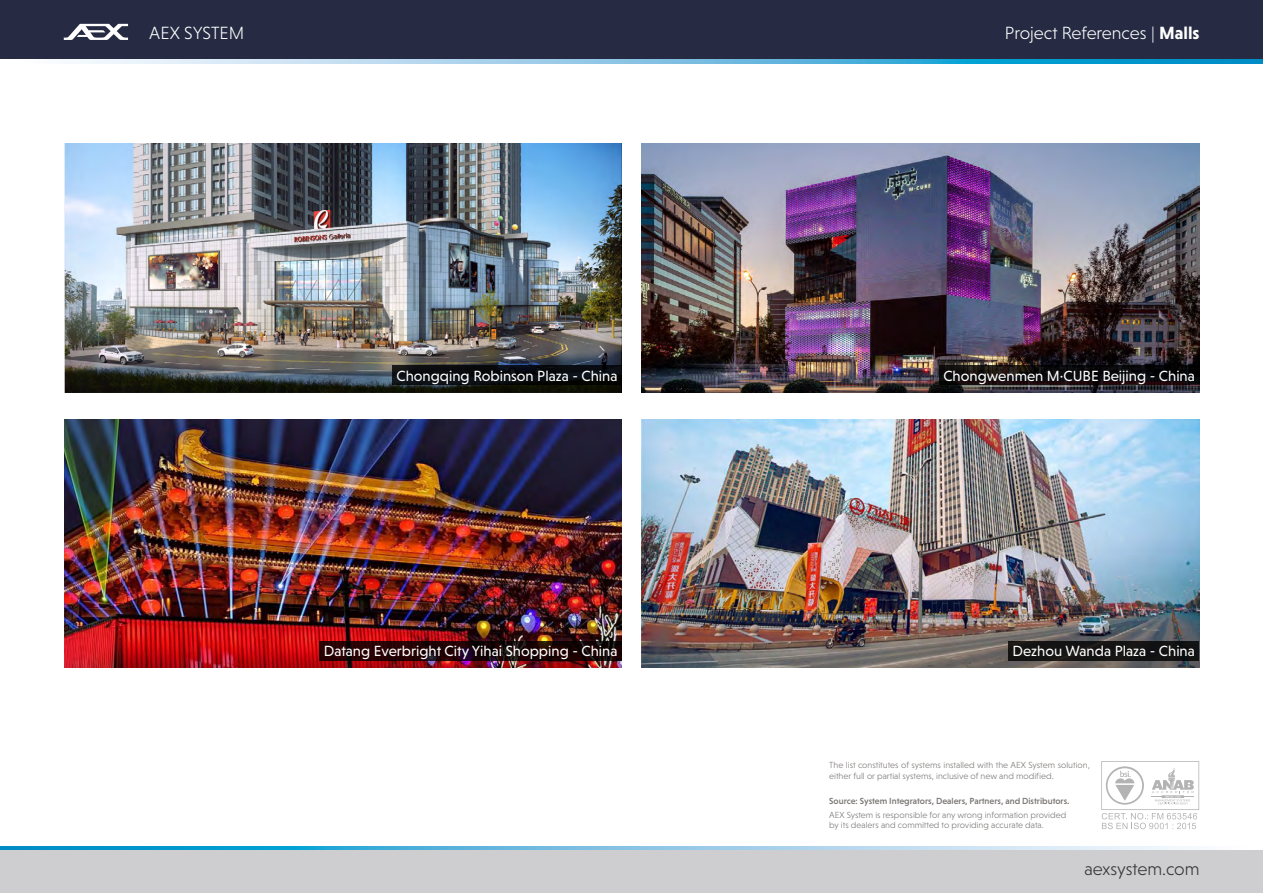
<style>
.page{position:relative;width:1263px;height:893px;background:#fff}
.page>*{position:absolute;margin:0;border:0;box-sizing:border-box;transform-origin:0 0}
.t1{font:300 18px "Niveau Grotesk";color:#fff}
.t2{font:300 18px "Niveau Grotesk";letter-spacing:-.005em;color:#333}
.t3{font:15px "Niveau Grotesk";color:#fff}
.t4{font:300 9px/10.8px "Niveau Grotesk";color:#787573}
.t5{font:500 9px "Niveau Grotesk";color:#787573}
.s1{font-weight:700}
</style>
<div class="page">
<div style="left:0;top:0;width:1263px;height:64px;background:#262b43"></div>
<svg style="left:0;top:846px;width:1189px;height:4px;background:#72bfe2"></svg>
<svg style="left:0;top:60px;width:1263px;height:4px;background:#7bc3e3"></svg>
<div style="left:0;top:850px;width:1263px;height:43px;background:#cecdd0"></div>
<svg style="left:1101px;top:761px;width:98px;height:68px"></svg>
<svg style="left:64px;top:24px;width:64px;height:16px"></svg>
<img style="left:64px;top:144px;width:558px;height:248px">
<img style="left:64px;top:419px;width:558px;height:249px">
<img style="left:641px;top:144px;width:558px;height:248px">
<img style="left:641px;top:419px;width:558px;height:249px">
<svg style="left:392px;top:365px;width:230px;height:20px;background:#090c0f"></svg>
<svg style="left:939px;top:365px;width:260px;height:20px;background:#0f0b0c"></svg>
<div style="left:1008px;top:641px;width:191px;height:19px;background:#141314"></div>
<svg style="left:320px;top:641px;width:302px;height:19px;background:#1e0406"></svg>
<h1 class="t1" style="left:149px;top:22px;width:97px">AEX SYSTEM</h1>
<h1 class="t1" style="left:1005px;top:22px;width:196px">Project References | <span class="s1">Malls</span></h1>
<h2 class="t3" style="left:396px;top:367px;width:223px">Chongqing Robinson Plaza - China</h2>
<h2 class="t3" style="left:943px;top:367px;width:253px">Chongwenmen M·CUBE Beijing - China</h2>
<h2 class="t3" style="left:324px;top:643px;width:295px">Datang Everbright City Yihai Shopping - China</h2>
<h2 class="t3" style="left:1012px;top:643px;width:184px">Dezhou Wanda Plaza - China</h2>
<p class="t4" style="left:829px;top:759px;width:262px">The list constitutes of systems installed with the AEX System solution, either full or partial systems, inclusive of new and modified.</p>
<p class="t4" style="left:829px;top:809px;width:238px">AEX System is responsible for any wrong information provided by its dealers and committed to providing accurate data.</p>
<p class="t5" style="left:829px;top:796px;width:242px">Source: System Integrators, Dealers, Partners, and Distributors.</p>
<h1 class="t2" style="left:1084px;top:859px;width:117px">aexsystem.com</h1>
</div>
